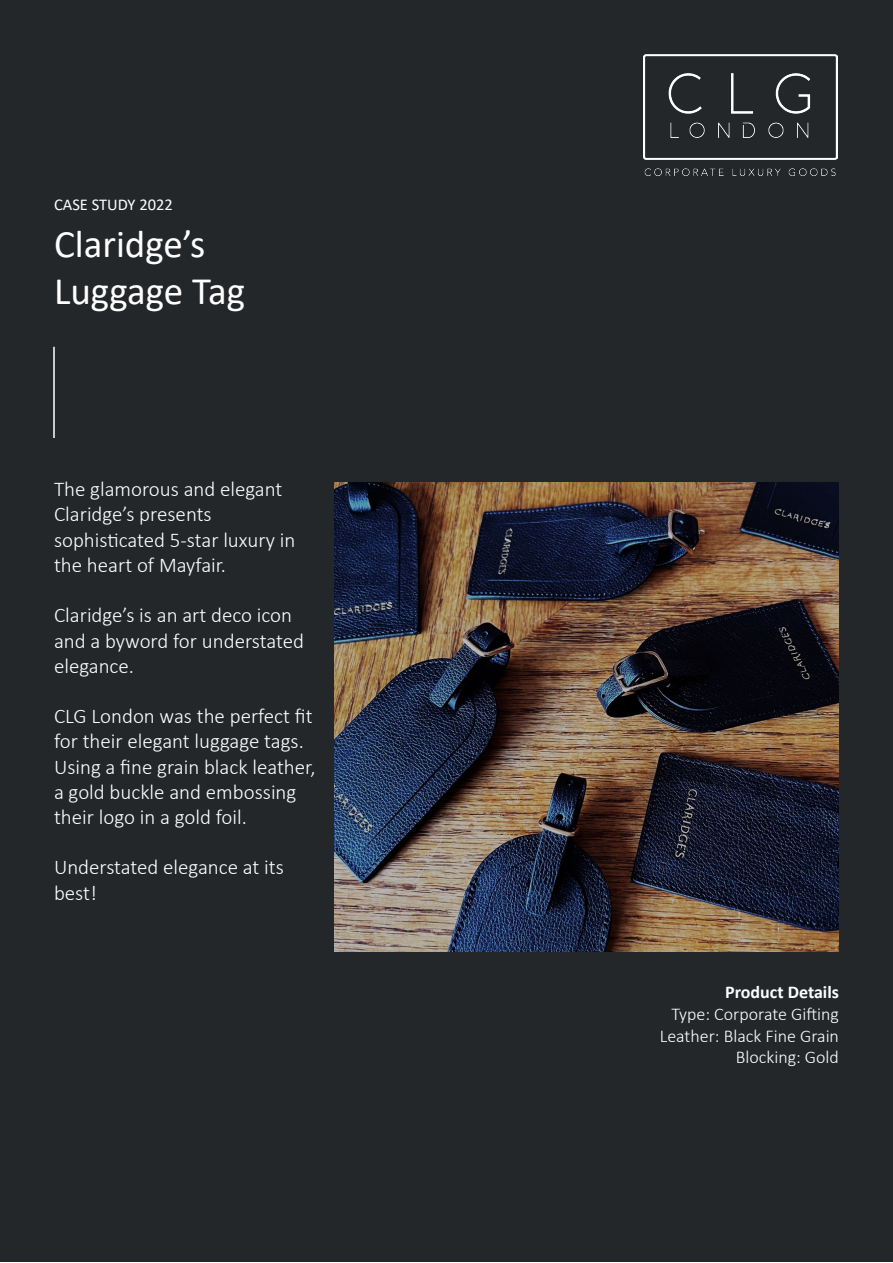
<style>
.page{position:relative;width:893px;height:1263px;background:#fff}
.page>*{position:absolute;margin:0;border:0;box-sizing:border-box;transform-origin:0 0}
.t1{font:39px "Calibri";color:#fff}
.t2{font:300 21px/25.2px "Calibri";color:#fff}
.t3{font:300 18px "Calibri";color:#fff}
.t4{font:700 18px "Calibri";color:#fff}
.t5{font:16.5px "Calibri";color:#fff}
</style>
<div class="page">
<div style="left:0;top:0;width:893px;height:1262px;background:#24272a"></div>
<img style="left:335px;top:482px;width:504px;height:469px">
<hr style="left:53px;top:347px;width:2px;height:91px;background:#fff">
<img style="left:644px;top:54px;width:194px;height:121px">
<p class="t5" style="left:54px;top:193px;width:120px">CASE STUDY 2022</p>
<p class="t1" style="left:54px;top:217px;width:153px">Claridge’s</p>
<p class="t1" style="left:54px;top:264px;width:193px">Luggage Tag</p>
<p class="t2" style="left:54px;top:476px;width:230px">The glamorous and elegant</p>
<p class="t2" style="left:54px;top:502px;width:159px">Claridge’s presents</p>
<p class="t2" style="left:54px;top:527px;width:243px">sophisticated 5-star luxury in the heart of Mayfair.</p>
<p class="t2" style="left:54px;top:602px;width:251px">Claridge’s is an art deco icon and a byword for understated</p>
<p class="t2" style="left:54px;top:653px;width:82px">elegance.</p>
<p class="t2" style="left:54px;top:703px;width:263px">CLG London was the perfect fit for their elegant luggage tags.<br>Using a fine grain black leather, a gold buckle and embossing their logo in a gold foil.</p>
<p class="t2" style="left:54px;top:854px;width:231px">Understated elegance at its best!</p>
<p class="t4" style="left:725px;top:979px;width:115px">Product Details</p>
<p class="t3" style="left:671px;top:1003px;width:169px">Type: Corporate Gifting</p>
<p class="t3" style="left:660px;top:1024px;width:181px">Leather: Black Fine Grain</p>
<p class="t3" style="left:736px;top:1046px;width:105px">Blocking: Gold</p>
</div>
